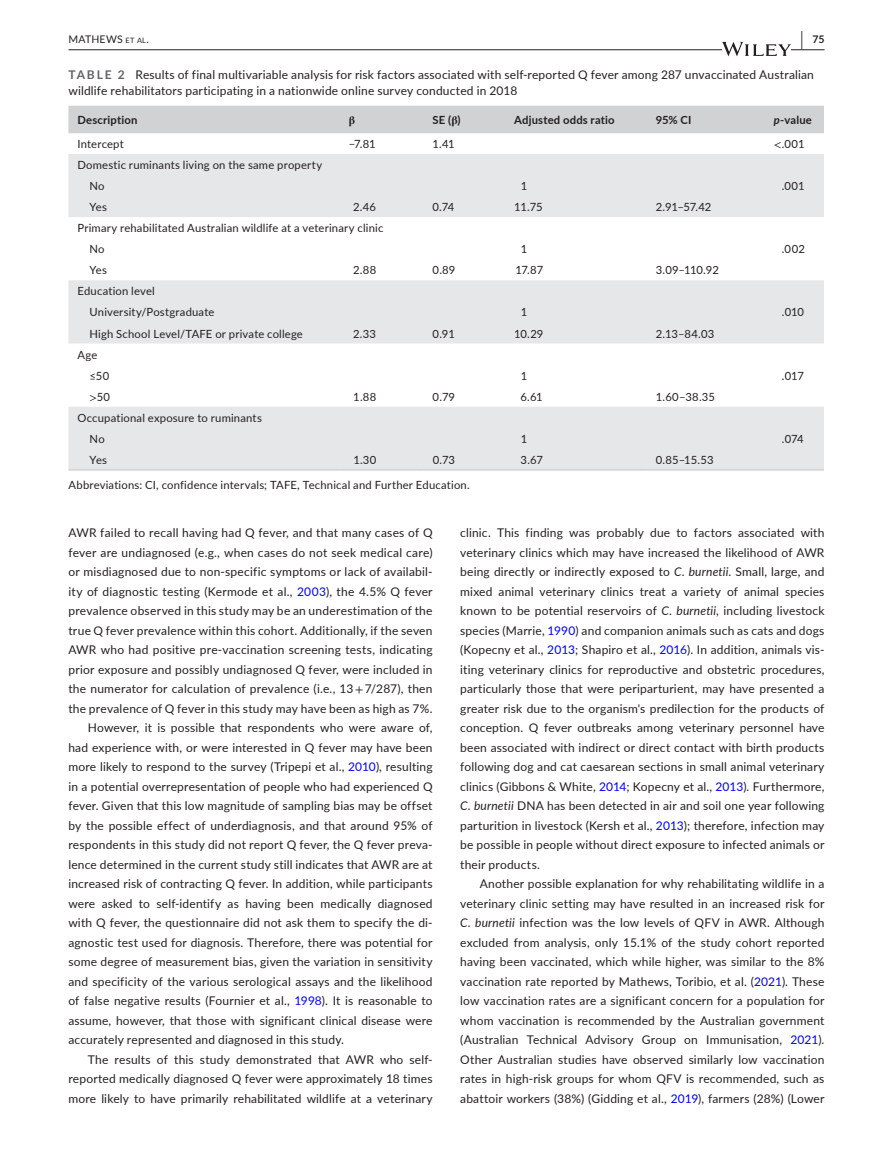
<style>
.page{position:relative;width:893px;height:1174px;background:#fff}
.page>*{position:absolute;margin:0;border:0;box-sizing:border-box;transform-origin:0 0}
.t1{font:12px/19.5px "Lato";letter-spacing:.015em;color:#231f20;text-align:justify}
.t2{font:11.25px/21px "Lato";letter-spacing:.015em;color:#231f20}
.t3{font:700 11.25px "Lato";letter-spacing:.02em;color:#231f20}
.t4{font:700 11.25px "STIX";color:#231f20}
.t5{font:10.5px "Lato";letter-spacing:.02em;color:#231f20}
.t6{font:700 10.5px "Lato";color:#231f20}
.s1{font-size:7.35px}
.s2{font-size:19.5px}
.s3{font-weight:700;color:#636366}
.s4{font-family:"STIX"}
.s5{font-style:italic}
.s6{color:#00f}
</style>
<div class="page">
<hr style="left:68px;top:49px;width:756px;height:1px;background:#231f20">
<svg style="left:722px;top:42px;width:69px;height:14px"></svg>
<div style="left:68px;top:106px;width:756px;height:27px;background:#d1d2d4"></div>
<svg style="left:68px;top:154px;width:756px;height:315px;fill:#e6e7e9"></svg>
<hr style="left:68px;top:469px;width:272px;height:1px;background:#d1d2d4">
<hr style="left:340px;top:469px;width:84px;height:1px;background:#d1d2d4">
<hr style="left:424px;top:469px;width:81px;height:1px;background:#d1d2d4">
<hr style="left:505px;top:469px;width:142px;height:1px;background:#d1d2d4">
<hr style="left:647px;top:469px;width:118px;height:1px;background:#d1d2d4">
<hr style="left:765px;top:469px;width:59px;height:1px;background:#d1d2d4">
<p class="t5" style="left:68px;top:31px;width:82px">MATHEWS <span class="s1">et al</span>.</p>
<p class="t6" style="left:801px;top:31px;width:25px"><span class="s2">|</span> 75</p>
<p class="t1" style="left:68px;top:66px;width:747px;line-height:16.5px"><span class="s3">TABLE 2</span> Results of final multivariable analysis for risk factors associated with self-reported Q fever among 287 unvaccinated Australian wildlife rehabilitators participating in a nationwide online survey conducted in 2018</p>
<p class="t3" style="left:77px;top:112px;width:62px">Description</p>
<p class="t4" style="left:349px;top:114px;width:8px">β</p>
<p class="t3" style="left:432px;top:112px;width:30px">SE (<span class="s4">β</span>)</p>
<p class="t3" style="left:514px;top:112px;width:102px">Adjusted odds ratio</p>
<p class="t3" style="left:656px;top:112px;width:37px">95% CI</p>
<p class="t3" style="left:774px;top:112px;width:40px"><span class="s5">p</span>-value</p>
<p class="t2" style="left:77px;top:133px;width:48px">Intercept</p>
<p class="t2" style="left:349px;top:133px;width:29px">−7.81</p>
<p class="t2" style="left:433px;top:133px;width:24px">1.41</p>
<p class="t2" style="left:774px;top:133px;width:32px"><span class="s4">&lt;</span>.001</p>
<p class="t2" style="left:89px;top:154px;width:234px;text-indent:-12px">Domestic ruminants living on the same property<br>No</p>
<p class="t2" style="left:521px;top:175px;width:8px">1</p>
<p class="t2" style="left:782px;top:175px;width:25px">.001</p>
<p class="t2" style="left:89px;top:196px;width:19px">Yes</p>
<p class="t2" style="left:353px;top:196px;width:24px">2.46</p>
<p class="t2" style="left:433px;top:196px;width:23px">0.74</p>
<p class="t2" style="left:514px;top:196px;width:30px">11.75</p>
<p class="t2" style="left:656px;top:196px;width:57px">2.91–57.42</p>
<p class="t2" style="left:89px;top:217px;width:295px;text-indent:-12px">Primary rehabilitated Australian wildlife at a veterinary clinic<br>No</p>
<p class="t2" style="left:521px;top:238px;width:8px">1</p>
<p class="t2" style="left:782px;top:238px;width:25px">.002</p>
<p class="t2" style="left:89px;top:259px;width:19px">Yes</p>
<p class="t2" style="left:353px;top:259px;width:25px">2.88</p>
<p class="t2" style="left:433px;top:259px;width:24px">0.89</p>
<p class="t2" style="left:515px;top:259px;width:29px">17.87</p>
<p class="t2" style="left:656px;top:259px;width:65px">3.09–110.92</p>
<p class="t2" style="left:89px;top:280px;width:126px;text-indent:-12px">Education level<br>University/Postgraduate</p>
<p class="t2" style="left:521px;top:301px;width:8px">1</p>
<p class="t2" style="left:782px;top:301px;width:24px">.010</p>
<p class="t2" style="left:89px;top:322px;width:215px">High School Level/TAFE or private college</p>
<p class="t2" style="left:353px;top:322px;width:25px">2.33</p>
<p class="t2" style="left:433px;top:322px;width:24px">0.91</p>
<p class="t2" style="left:514px;top:322px;width:31px">10.29</p>
<p class="t2" style="left:656px;top:322px;width:60px">2.13–84.03</p>
<p class="t2" style="left:90px;top:343px;width:21px;text-indent:-12px">Age ≤50</p>
<p class="t2" style="left:521px;top:364px;width:8px">1</p>
<p class="t2" style="left:782px;top:364px;width:24px">.017</p>
<p class="t2" style="left:90px;top:386px;width:22px"><span class="s4">&gt;</span>50</p>
<p class="t2" style="left:353px;top:386px;width:25px">1.88</p>
<p class="t2" style="left:433px;top:386px;width:24px">0.79</p>
<p class="t2" style="left:520px;top:386px;width:24px">6.61</p>
<p class="t2" style="left:656px;top:386px;width:61px">1.60–38.35</p>
<p class="t2" style="left:90px;top:407px;width:174px;text-indent:-12px">Occupational exposure to ruminants<br>No</p>
<p class="t2" style="left:521px;top:428px;width:8px">1</p>
<p class="t2" style="left:782px;top:428px;width:23px">.074</p>
<p class="t2" style="left:90px;top:449px;width:19px">Yes</p>
<p class="t2" style="left:353px;top:449px;width:25px">1.30</p>
<p class="t2" style="left:433px;top:449px;width:24px">0.73</p>
<p class="t2" style="left:521px;top:449px;width:24px">3.67</p>
<p class="t2" style="left:656px;top:449px;width:59px">0.85–15.53</p>
<p class="t2" style="left:69px;top:473px;width:403px">Abbreviations: CI, confidence intervals; TAFE, Technical and Further Education.</p>
<p class="t1" style="left:68px;top:522px;width:366px">AWR failed to recall having had Q fever, and that many cases of Q</p>
<p class="t1" style="left:68px;top:542px;width:366px">fever are undiagnosed (e.g., when cases do not seek medical care)</p>
<p class="t1" style="left:68px;top:561px;width:366px">or misdiagnosed due to non-specific symptoms or lack of availabil-</p>
<p class="t1" style="left:68px;top:581px;width:366px">ity of diagnostic testing (Kermode et al., <span class="s6">2003</span>), the 4.5% Q fever</p>
<p class="t1" style="left:68px;top:600px;width:366px">prevalence observed in this study may be an underestimation of the</p>
<p class="t1" style="left:68px;top:620px;width:366px">true Q fever prevalence within this cohort. Additionally, if the seven</p>
<p class="t1" style="left:68px;top:639px;width:366px">AWR who had positive pre-vaccination screening tests, indicating</p>
<p class="t1" style="left:68px;top:659px;width:366px">prior exposure and possibly undiagnosed Q fever, were included in</p>
<p class="t1" style="left:68px;top:678px;width:366px">the numerator for calculation of prevalence (i.e., 13 <span class="s4">+</span> 7/287), then</p>
<p class="t1" style="left:68px;top:698px;width:366px">the prevalence of Q fever in this study may have been as high as 7%.</p>
<p class="t1" style="left:88px;top:717px;width:346px">However, it is possible that respondents who were aware of,</p>
<p class="t1" style="left:68px;top:737px;width:366px">had experience with, or were interested in Q fever may have been</p>
<p class="t1" style="left:68px;top:756px;width:366px">more likely to respond to the survey (Tripepi et al., <span class="s6">2010</span>), resulting</p>
<p class="t1" style="left:68px;top:776px;width:366px">in a potential overrepresentation of people who had experienced Q</p>
<p class="t1" style="left:68px;top:795px;width:366px">fever. Given that this low magnitude of sampling bias may be offset</p>
<p class="t1" style="left:68px;top:815px;width:366px">by the possible effect of underdiagnosis, and that around 95% of</p>
<p class="t1" style="left:68px;top:834px;width:366px">respondents in this study did not report Q fever, the Q fever preva-</p>
<p class="t1" style="left:68px;top:854px;width:366px">lence determined in the current study still indicates that AWR are at</p>
<p class="t1" style="left:68px;top:873px;width:366px">increased risk of contracting Q fever. In addition, while participants</p>
<p class="t1" style="left:68px;top:893px;width:366px">were asked to self-identify as having been medically diagnosed</p>
<p class="t1" style="left:68px;top:912px;width:366px">with Q fever, the questionnaire did not ask them to specify the di-</p>
<p class="t1" style="left:68px;top:932px;width:366px">agnostic test used for diagnosis. Therefore, there was potential for</p>
<p class="t1" style="left:68px;top:951px;width:366px">some degree of measurement bias, given the variation in sensitivity</p>
<p class="t1" style="left:68px;top:971px;width:366px">and specificity of the various serological assays and the likelihood</p>
<p class="t1" style="left:68px;top:990px;width:366px">of false negative results (Fournier et al., <span class="s6">1998</span>). It is reasonable to</p>
<p class="t1" style="left:68px;top:1010px;width:366px">assume, however, that those with significant clinical disease were</p>
<p class="t1" style="left:68px;top:1029px;width:277px">accurately represented and diagnosed in this study.</p>
<p class="t1" style="left:88px;top:1049px;width:346px">The results of this study demonstrated that AWR who self-</p>
<p class="t1" style="left:68px;top:1068px;width:366px">reported medically diagnosed Q fever were approximately 18 times</p>
<p class="t1" style="left:68px;top:1088px;width:366px">more likely to have primarily rehabilitated wildlife at a veterinary</p>
<p class="t1" style="left:460px;top:522px;width:366px">clinic. This finding was probably due to factors associated with veterinary clinics which may have increased the likelihood of AWR being directly or indirectly exposed to <span class="s5">C. burnetii</span>. Small, large, and mixed animal veterinary clinics treat a variety of animal species known to be potential reservoirs of <span class="s5">C. burnetii</span>, including livestock species (Marrie, <span class="s6">1990</span>) and companion animals such as cats and dogs (Kopecny et al., <span class="s6">2013</span>; Shapiro et al., <span class="s6">2016</span>). In addition, animals vis&shy;iting veterinary clinics for reproductive and obstetric procedures, particularly those that were periparturient, may have presented a greater risk due to the organism's predilection for the products of conception. Q fever outbreaks among veterinary personnel have been associated with indirect or direct contact with birth products following dog and cat caesarean sections in small animal veterinary clinics (Gibbons &amp; White, <span class="s6">2014</span>; Kopecny et al., <span class="s6">2013</span>). Furthermore, <span class="s5">C. burnetii</span> DNA has been detected in air and soil one year following parturition in livestock (Kersh et al., <span class="s6">2013</span>); therefore, infection may be possible in people without direct exposure to infected animals or their products.</p>
<p class="t1" style="left:460px;top:873px;width:366px;text-indent:20px">Another possible explanation for why rehabilitating wildlife in a veterinary clinic setting may have resulted in an increased risk for <span class="s5">C. burnetii</span> infection was the low levels of QFV in AWR. Although excluded from analysis, only 15.1% of the study cohort reported having been vaccinated, which while higher, was similar to the 8% vaccination rate reported by Mathews, Toribio, et al. (<span class="s6">2021</span>). These low vaccination rates are a significant concern for a population for whom vaccination is recommended by the Australian government (Australian Technical Advisory Group on Immunisation, <span class="s6">2021</span>).<br>Other Australian studies have observed similarly low vaccination rates in high-risk groups for whom QFV is recommended, such as abattoir workers (38%) (Gidding et al., <span class="s6">2019</span>), farmers (28%) (Lower</p>
</div>
